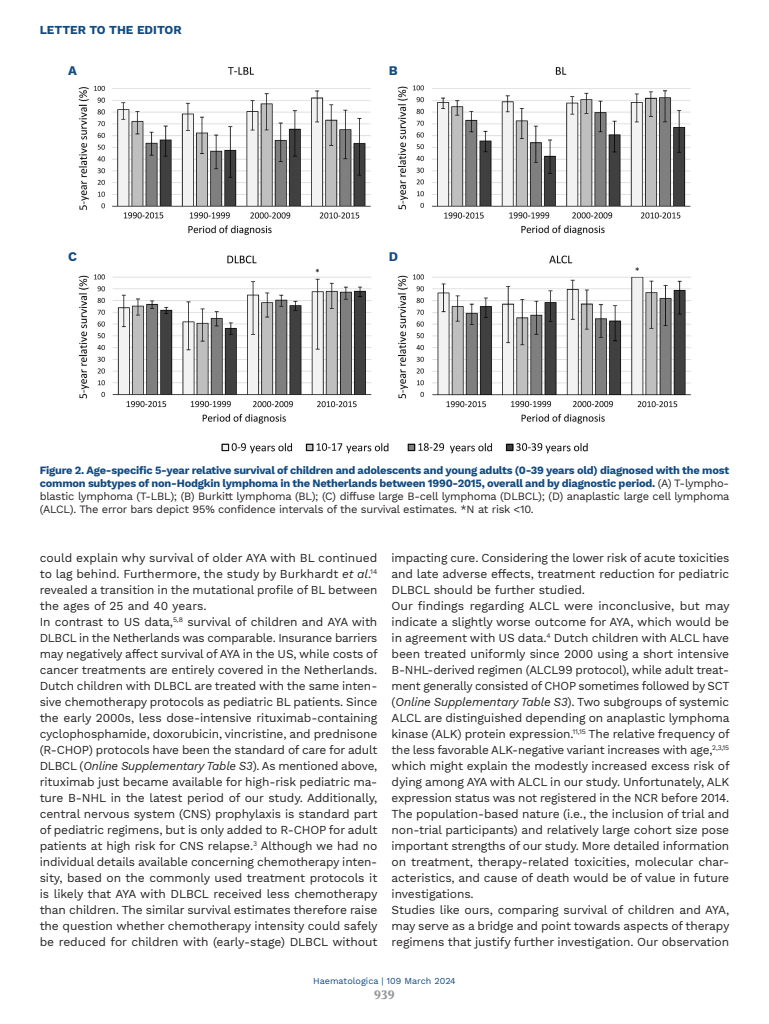
<style>
.page{position:relative;width:769px;height:1024px;background:#fff}
.page>*{position:absolute;margin:0;border:0;box-sizing:border-box;transform-origin:0 0}
.LETTERE_Figure{font:700 13px "Work Sans";color:#134a80}
.TESTO{font:12px/16px "Work Sans";letter-spacing:-.01em;color:#231f20;text-align:justify}
.t1{font:700 12px "Work Sans";color:#134a80}
.t2{font:700 12px "Volkhov";color:#939598}
.DIDA_Figura{font:700 11px/13px "Work Sans";letter-spacing:-.02em;color:#134a80;text-align:justify}
.t3{font:9px "Work Sans";color:#134a80}
.s1{font-weight:400;color:#231f20}
.s2{font-style:italic}
</style>
<div class="page">
<img style="left:78px;top:67px;width:612px;height:387px">
<p class="t1" style="left:40px;top:23px;width:143px">LETTER TO THE EDITOR</p>
<p class="LETTERE_Figure" style="left:68px;top:62px;width:10px">A</p>
<p class="LETTERE_Figure" style="left:68px;top:249px;width:10px">C</p>
<p class="LETTERE_Figure" style="left:388px;top:62px;width:10px">B</p>
<p class="LETTERE_Figure" style="left:388px;top:249px;width:11px">D</p>
<p class="DIDA_Figura" style="left:40px;top:464px;width:691px">Figure 2. Age-specific 5-year relative survival of children and adolescents and young adults (0-39 years old) diagnosed with the most common subtypes of non-Hodgkin lymphoma in the Netherlands between 1990-2015, overall and by diagnostic period. <span class="s1">(A) T-lympho&shy;blastic lymphoma (T-LBL); (B) Burkitt lymphoma (BL); (C) diffuse large B-cell lymphoma (DLBCL); (D) anaplastic large cell lymphoma (ALCL). The error bars depict 95% confidence intervals of the survival estimates. *N at risk &lt;10.</span></p>
<p class="TESTO" style="left:40px;top:550px;width:339px">could explain why survival of older AYA with BL continued to lag behind. Furthermore, the study by Burkhardt <span class="s2">et al</span>.<sup>14 </sup>revealed a transition in the mutational profile of BL between the ages of 25 and 40 years.</p>
<p class="TESTO" style="left:40px;top:614px;width:339px">In contrast to US data,<sup>5,8</sup> survival of children and AYA with DLBCL in the Netherlands was comparable. Insurance barriers may negatively affect survival of AYA in the US, while costs of cancer treatments are entirely covered in the Netherlands.<br>Dutch children with DLBCL are treated with the same inten&shy;sive chemotherapy protocols as pediatric BL patients. Since the early 2000s, less dose-intensive rituximab-containing cyclophosphamide, doxorubicin, vincristine, and prednisone (R-CHOP) protocols have been the standard of care for adult DLBCL (<span class="s2">Online Supplementary Table S3</span>). As mentioned above, rituximab just became available for high-risk pediatric ma&shy;ture B-NHL in the latest period of our study. Additionally, central nervous system (CNS) prophylaxis is standard part of pediatric regimens, but is only added to R-CHOP for adult patients at high risk for CNS relapse.<sup>3</sup> Although we had no individual details available concerning chemotherapy inten&shy;sity, based on the commonly used treatment protocols it is likely that AYA with DLBCL received less chemotherapy than children. The similar survival estimates therefore raise the question whether chemotherapy intensity could safely be reduced for children with (early-stage) DLBCL without</p>
<p class="TESTO" style="left:391px;top:550px;width:339px">impacting cure. Considering the lower risk of acute toxicities and late adverse effects, treatment reduction for pediatric DLBCL should be further studied.</p>
<p class="TESTO" style="left:391px;top:598px;width:339px">Our findings regarding ALCL were inconclusive, but may indicate a slightly worse outcome for AYA, which would be in agreement with US data.<sup>4</sup> Dutch children with ALCL have been treated uniformly since 2000 using a short intensive B-NHL-derived regimen (ALCL99 protocol), while adult treat&shy;ment generally consisted of CHOP sometimes followed by SCT (<span class="s2">Online Supplementary Table S3</span>). Two subgroups of systemic ALCL are distinguished depending on anaplastic lymphoma kinase (ALK) protein expression.<sup>11,15</sup> The relative frequency of the less favorable ALK-negative variant increases with age,<sup>2,3,15 </sup>which might explain the modestly increased excess risk of dying among AYA with ALCL in our study. Unfortunately, ALK expression status was not registered in the NCR before 2014.</p>
<p class="TESTO" style="left:391px;top:806px;width:339px">The population-based nature (i.e., the inclusion of trial and non-trial participants) and relatively large cohort size pose important strengths of our study. More detailed information on treatment, therapy-related toxicities, molecular char&shy;acteristics, and cause of death would be of value in future investigations.</p>
<p class="TESTO" style="left:391px;top:902px;width:339px">Studies like ours, comparing survival of children and AYA, may serve as a bridge and point towards aspects of therapy regimens that justify further investigation. Our observation</p>
<p class="t3" style="left:313px;top:975px;width:144px">Haematologica | 109 March 2024</p>
<p class="t2" style="left:374px;top:987px;width:22px">939</p>
</div>
